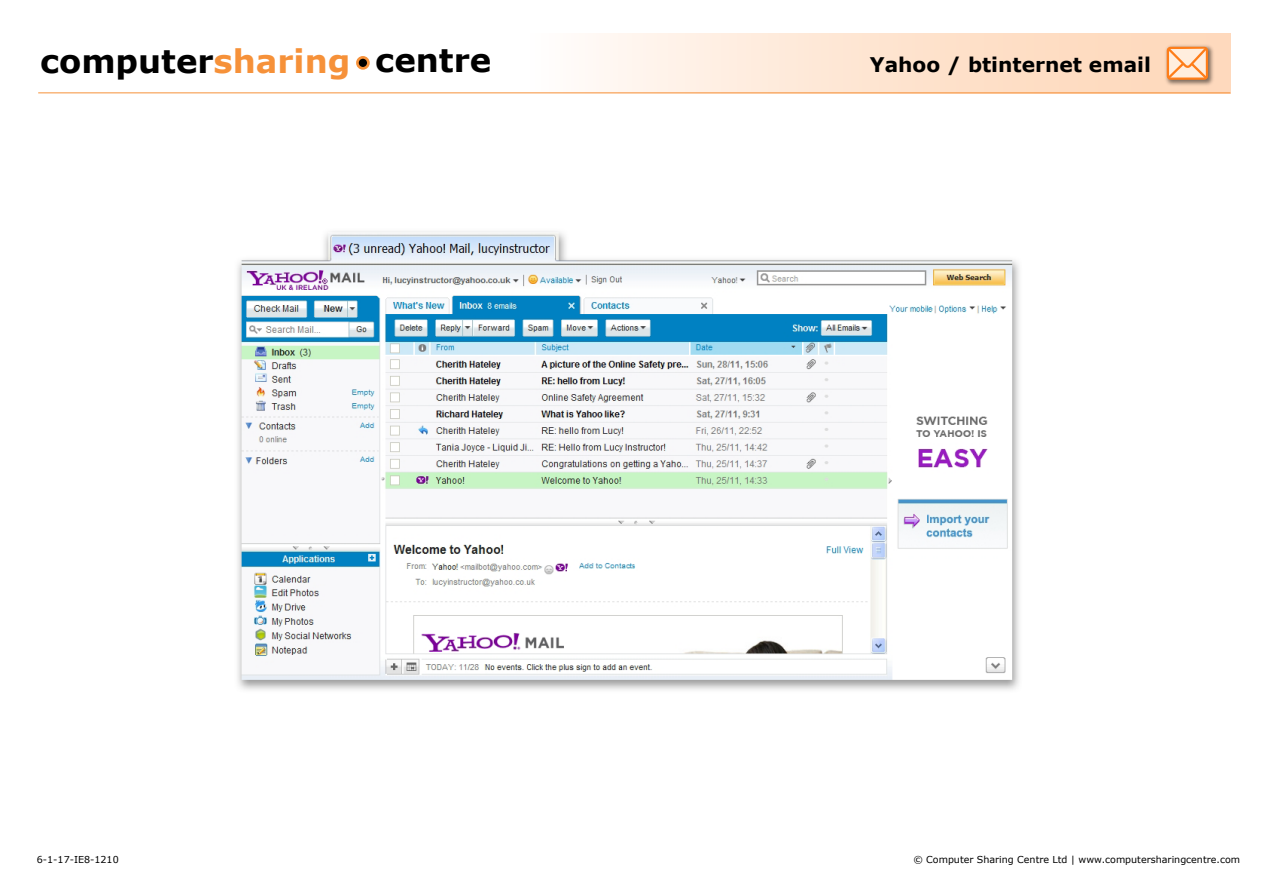
<style>
.page{position:relative;width:1263px;height:893px;background:#fff}
.page>*{position:absolute;margin:0;border:0;box-sizing:border-box;transform-origin:0 0}
.t1{font:700 32.4px "Verdana";color:#000}
.t2{font:700 20.1px "Verdana";color:#000}
.t3{font:9.6px "Verdana";color:#000}
.s1{color:#f69139}
</style>
<div class="page">
<div style="left:523px;top:34px;width:707px;height:59px;background:linear-gradient(to right,#fffaf7,#fed4b3)"></div>
<div style="left:357px;top:57px;width:11px;height:11px;background:#000;border-radius:50%"></div>
<div style="left:356px;top:56px;width:14px;height:14px;border:3px solid #f69139;border-radius:50%"></div>
<hr style="left:38px;top:92px;width:1192px;height:1px;background:#f69139">
<img style="left:1162px;top:43px;width:54px;height:45px">
<svg style="left:1165px;top:45px;width:44px;height:36px;background:#f6c095"></svg>
<img style="left:237px;top:231px;width:782px;height:459px">
<h1 class="t1" style="left:40px;top:40px;width:453px">computer<span class="s1">sharing</span> centre</h1>
<p class="t3" style="left:37px;top:853px;width:83px">6-1-17-IE8-1210</p>
<h2 class="t2" style="left:870px;top:52px;width:282px">Yahoo / btinternet email</h2>
<p class="t3" style="left:913px;top:853px;width:328px">© Computer Sharing Centre Ltd | www.computersharingcentre.com</p>
</div>
